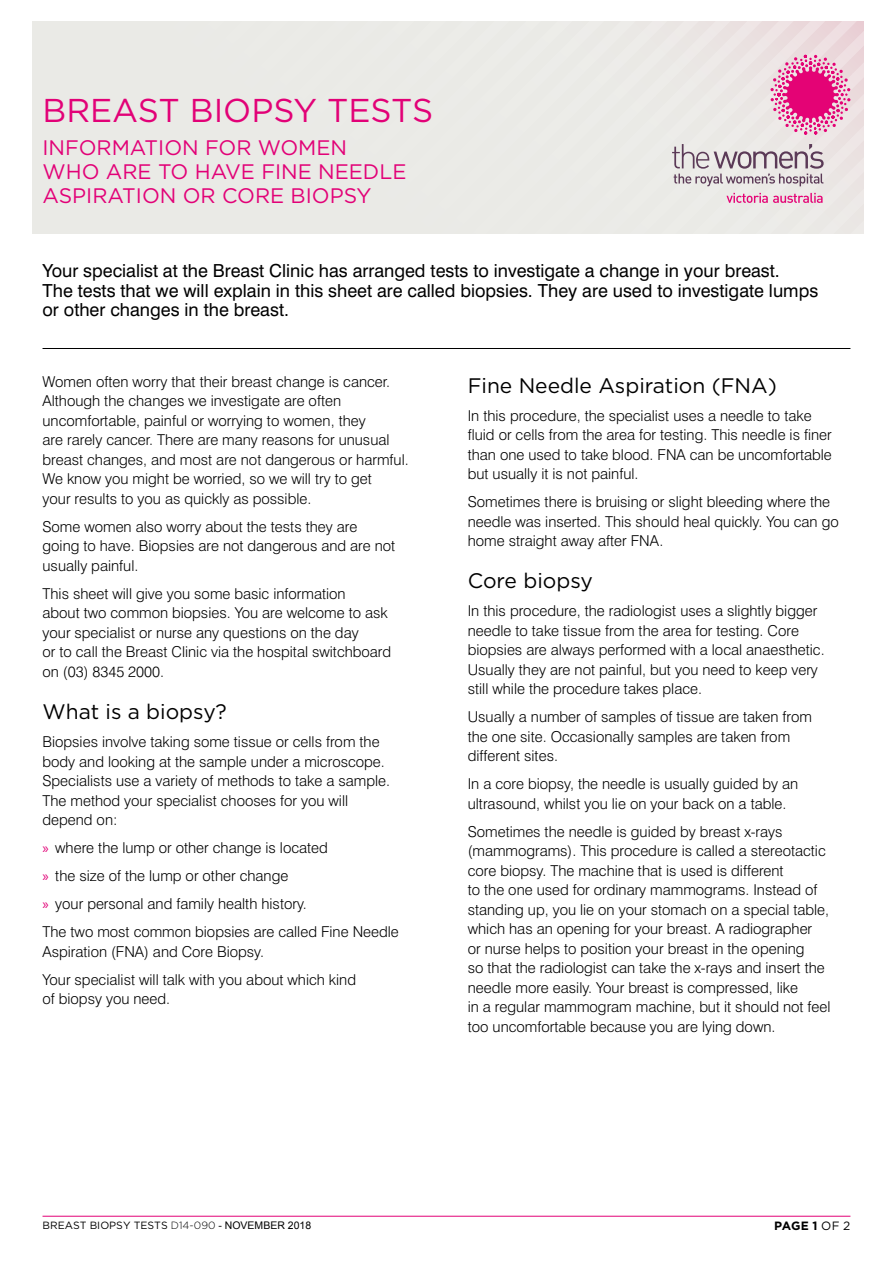
<style>
.page{position:relative;width:893px;height:1263px;background:#fff}
.page>*{position:absolute;margin:0;border:0;box-sizing:border-box;transform-origin:0 0}
.t1{font:33px "Gotham";color:#e20177}
.t2{font:21px/24px "Gotham";color:#e20177}
.t3{font:21px "Gotham";color:#000}
.t4{font:18px/19.5px "Swiss 721 BT";color:#000}
.t5{font:300 15px/19.5px "Swiss 721 BT";color:#000}
.t6{font:700 12px "Gotham";color:#000}
.t7{font:10.5px "Gotham";color:#000}
.s1{font-family:"Myriad Pro";font-weight:400;color:#e20177}
.s2{font-weight:300}
.s3{font-family:"Arial"}
.s4{font-weight:400}
</style>
<div class="page">
<hr style="left:43px;top:1216px;width:807px;height:1px;background:#e20177">
<div style="left:30px;top:21px;width:833px;height:213px;background:#eaeae6"></div>
<hr style="left:43px;top:348px;width:807px;height:1px;background:#000">
<svg style="left:726px;top:193px;width:97px;height:10px"></svg>
<svg style="left:672px;top:144px;width:152px;height:42px"></svg>
<svg style="left:770px;top:55px;width:80px;height:80px"></svg>
<h1 class="t1" style="left:43px;top:92px;width:392px">BREAST BIOPSY TESTS</h1>
<h2 class="t2" style="left:43px;top:135px;width:365px">INFORMATION FOR WOMEN<br>WHO ARE TO HAVE FINE NEEDLE<br>ASPIRATION OR CORE BIOPSY</h2>
<p class="t4" style="left:43px;top:261px;width:777px">Your specialist at the Breast Clinic has arranged tests to investigate a change in your breast.<br>The tests that we will explain in this sheet are called biopsies. They are used to investigate lumps or other changes in the breast.</p>
<p class="t5" style="left:43px;top:372px;width:368px">Women often worry that their breast change is cancer.<br>Although the changes we investigate are often uncomfortable, painful or worrying to women, they<br>are rarely cancer. There are many reasons for unusual breast changes, and most are not dangerous or harmful.<br>We know you might be worried, so we will try to get<br>your results to you as quickly as possible.</p>
<p class="t5" style="left:43px;top:517px;width:354px">Some women also worry about the tests they are going to have. Biopsies are not dangerous and are not usually painful.</p>
<p class="t5" style="left:43px;top:584px;width:350px">This sheet will give you some basic information<br>about two common biopsies. You are welcome to ask your specialist or nurse any questions on the day<br>or to call the Breast Clinic via the hospital switchboard on (03) 8345 2000.</p>
<h2 class="t3" style="left:43px;top:700px;width:186px">What is a biopsy?</h2>
<p class="t5" style="left:43px;top:732px;width:349px">Biopsies involve taking some tissue or cells from the body and looking at the sample under a microscope.<br>Specialists use a variety of methods to take a sample.<br>The method your specialist chooses for you will depend on:</p>
<p class="t5" style="left:43px;top:834px;width:358px;line-height:28px"><span class="s1">»</span> where the lump or other change is located<br><span class="s1">»</span> the size of the lump or other change<br><span class="s1">»</span> your personal and family health history.<br>The two most common biopsies are called Fine Needle</p>
<p class="t5" style="left:43px;top:937px;width:315px;line-height:28px">Aspiration (FNA) and Core Biopsy.<br>Your specialist will talk with you about which kind</p>
<p class="t5" style="left:43px;top:989px;width:129px">of biopsy you need.</p>
<h2 class="t3" style="left:468px;top:374px;width:311px">Fine Needle Aspiration (FNA)</h2>
<p class="t5" style="left:468px;top:405px;width:366px">In this procedure, the specialist uses a needle to take fluid or cells from the area for testing. This needle is finer than one used to take blood. FNA can be uncomfortable but usually it is not painful.</p>
<p class="t5" style="left:468px;top:492px;width:372px">Sometimes there is bruising or slight bleeding where the needle was inserted. This should heal quickly. You can go home straight away after FNA.</p>
<h2 class="t3" style="left:468px;top:569px;width:127px">Core biopsy</h2>
<p class="t5" style="left:468px;top:601px;width:358px">In this procedure, the radiologist uses a slightly bigger needle to take tissue from the area for testing. Core biopsies are always performed with a local anaesthetic.<br>Usually they are not painful, but you need to keep very still while the procedure takes place.</p>
<p class="t5" style="left:468px;top:707px;width:346px">Usually a number of samples of tissue are taken from the one site. Occasionally samples are taken from different sites.</p>
<p class="t5" style="left:468px;top:774px;width:332px">In a core biopsy, the needle is usually guided by an ultrasound, whilst you lie on your back on a table.</p>
<p class="t5" style="left:468px;top:822px;width:364px">Sometimes the needle is guided by breast x-rays (mammograms). This procedure is called a stereotactic core biopsy. The machine that is used is different<br>to the one used for ordinary mammograms. Instead of standing up, you lie on your stomach on a special table, which has an opening for your breast. A radiographer<br>or nurse helps to position your breast in the opening<br>so that the radiologist can take the x-rays and insert the needle more easily. Your breast is compressed, like<br>in a regular mammogram machine, but it should not feel too uncomfortable because you are lying down.</p>
<p class="t7" style="left:43px;top:1219px;width:270px">BREAST BIOPSY TESTS <span class="s2">D14-090</span> <span class="s3">- NOVEMBER 2018</span></p>
<p class="t6" style="left:774px;top:1218px;width:78px">PAGE 1 <span class="s4">OF 2</span></p>
</div>
